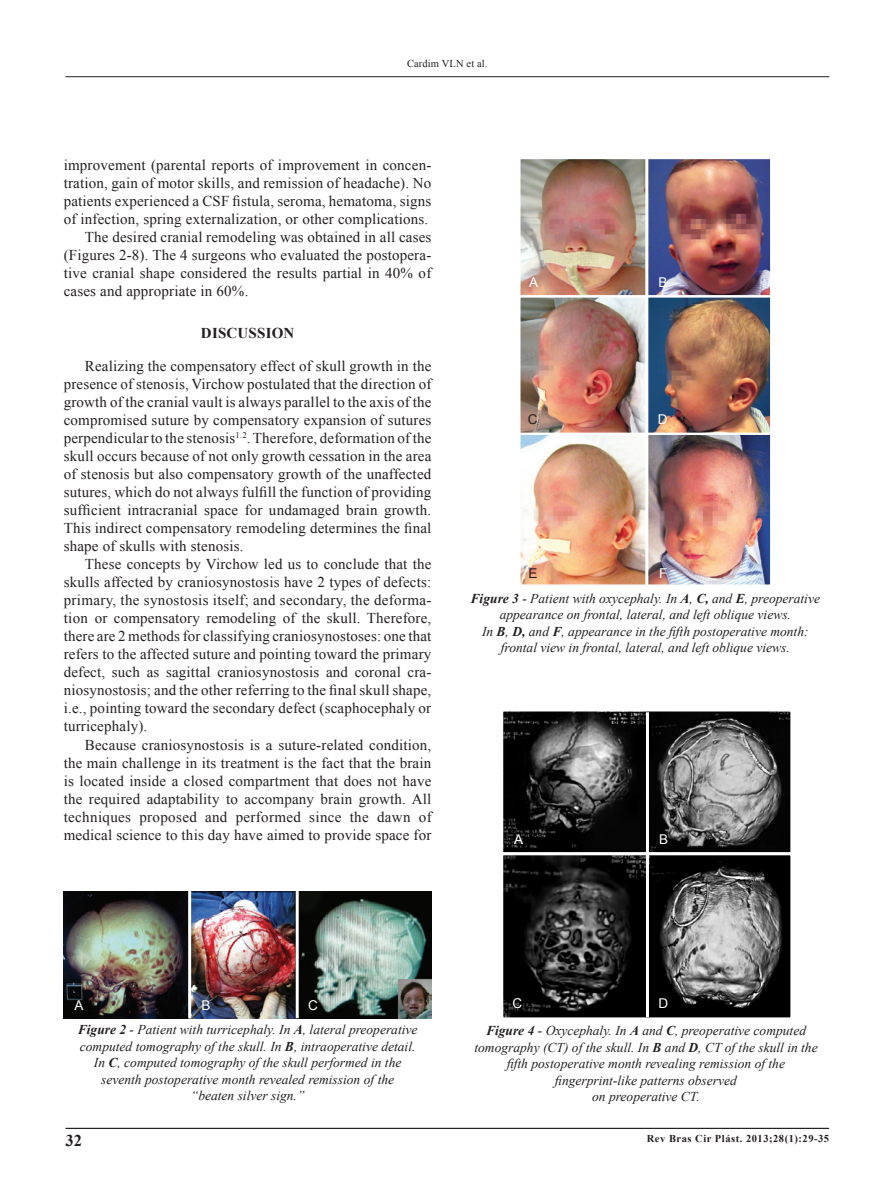
<style>
.page{position:relative;width:893px;height:1191px;background:#fff}
.page>*{position:absolute;margin:0;border:0;box-sizing:border-box;transform-origin:0 0}
.t1{font:700 16.5px "Times New Roman";color:#231f20}
.t2{font:15px/18px "Times New Roman";letter-spacing:.01em;color:#231f20;text-align:justify}
.t3{font:700 15px "Times New Roman";letter-spacing:.015em;color:#231f20}
.t4{font:italic 13.5px/16.5px "Times New Roman";color:#231f20;text-align:center}
.t5{font:13.5px "Arial";color:#fff}
.t6{font:13.5px "Arial";color:#231f20}
.t7{font:700 10.5px "Times New Roman";letter-spacing:.05em;color:#231f20}
.t8{font:10.5px "Times New Roman";letter-spacing:.01em;color:#231f20}
.s1{font-weight:700}
</style>
<div class="page">
<hr style="left:65px;top:1128px;width:764px;height:1px;background:#231f20">
<hr style="left:65px;top:76px;width:764px;height:1px;background:#231f20">
<img style="left:64px;top:891px;width:367px;height:127px">
<hr style="left:188px;top:891px;width:3px;height:127px;background:#fff">
<hr style="left:296px;top:891px;width:3px;height:127px;background:#fff">
<img style="left:521px;top:160px;width:248px;height:424px">
<div style="left:518px;top:157px;width:254px;height:140px;border:2px solid #fff"></div>
<div style="left:518px;top:295px;width:254px;height:141px;border:2px solid #fff"></div>
<div style="left:518px;top:432px;width:254px;height:155px;border:2px solid #fff"></div>
<hr style="left:645px;top:152px;width:3px;height:435px;background:#fff">
<img style="left:504px;top:712px;width:285px;height:304px">
<div style="left:500px;top:708px;width:293px;height:147px;border:3px solid #fff"></div>
<div style="left:500px;top:852px;width:293px;height:168px;border:3px solid #fff"></div>
<hr style="left:646px;top:712px;width:3px;height:305px;background:#fff">
<p class="t8" style="left:407px;top:57px;width:82px">Cardim VLN et al.</p>
<p class="t2" style="left:64px;top:156px;width:369px">improvement (parental reports of improvement in concen-</p>
<p class="t2" style="left:64px;top:174px;width:369px">tration, gain of motor skills, and remission of headache). No</p>
<p class="t2" style="left:64px;top:192px;width:369px">patients experienced a CSF fistula, seroma, hematoma, signs</p>
<p class="t2" style="left:64px;top:210px;width:366px">of infection, spring externalization, or other complications.</p>
<p class="t2" style="left:85px;top:228px;width:348px">The desired cranial remodeling was obtained in all cases</p>
<p class="t2" style="left:64px;top:246px;width:369px">(Figures 2-8). The 4 surgeons who evaluated the postopera-</p>
<p class="t2" style="left:64px;top:264px;width:369px">tive cranial shape considered the results partial in 40% of</p>
<p class="t2" style="left:64px;top:282px;width:186px">cases and appropriate in 60%.</p>
<p class="t3" style="left:201px;top:323px;width:95px">DISCUSSION</p>
<p class="t2" style="left:64px;top:357px;width:369px;text-indent:21px">Realizing the compensatory effect of skull growth in the presence of stenosis, Virchow postulated that the direction of growth of the cranial vault is always parallel to the axis of the compromised suture by compensatory expansion of sutures perpendicular to the stenosis<sup>1.2</sup>. Therefore, deformation of the skull occurs because of not only growth cessation in the area of stenosis but also compensatory growth of the unaffected sutures, which do not always fulfill the function of providing sufficient intracranial space for undamaged brain growth.<br>This indirect compensatory remodeling determines the final shape of skulls with stenosis.</p>
<p class="t2" style="left:64px;top:555px;width:369px;text-align:left;text-indent:21px">These concepts by Virchow led us to conclude that the skulls affected by craniosynostosis have 2 types of defects: primary, the synostosis itself; and secondary, the deforma----- tion or compensatory remodeling of the skull. Therefore, there are 2 methods for classifying craniosynostoses: one that refers to the affected suture and pointing toward the primary defect, such as sagittal craniosynostosis and coronal cra-- niosynostosis; and the other referring to the final skull shape, i.e., pointing toward the secondary defect (scaphocephaly or turricephaly).</p>
<p class="t2" style="left:64px;top:735px;width:369px;text-indent:21px">Because craniosynostosis is a suture-related condition, the main challenge in its treatment is the fact that the brain is located inside a closed compartment that does not have the required adaptability to accompany brain growth. All techniques proposed and performed since the dawn of medical science to this day have aimed to provide space for</p>
<p class="t5" style="left:529px;top:273px;width:11px">A</p>
<p class="t6" style="left:528px;top:410px;width:11px">C</p>
<p class="t5" style="left:658px;top:273px;width:11px">B</p>
<p class="t5" style="left:658px;top:410px;width:11px">D</p>
<p class="t5" style="left:659px;top:565px;width:10px">F</p>
<p class="t4" style="left:471px;top:589px;width:351px"><span class="s1">Figure 3</span> - Patient with oxycephaly. In <span class="s1">A</span>, <span class="s1">C,</span> and <span class="s1">E</span>, preoperative appearance on frontal, lateral, and left oblique views.<br>In <span class="s1">B</span>, <span class="s1">D,</span> and <span class="s1">F</span>, appearance in the fifth postoperative month: frontal view in frontal, lateral, and left oblique views.</p>
<p class="t6" style="left:528px;top:565px;width:11px">E</p>
<p class="t5" style="left:514px;top:830px;width:11px">A</p>
<p class="t5" style="left:659px;top:830px;width:11px">B</p>
<p class="t5" style="left:75px;top:996px;width:11px">A</p>
<p class="t5" style="left:201px;top:996px;width:11px">B</p>
<p class="t5" style="left:308px;top:996px;width:11px">C</p>
<p class="t4" style="left:78px;top:1021px;width:341px"><span class="s1">Figure 2</span> - Patient with turricephaly. In <span class="s1">A</span>, lateral preoperative computed tomography of the skull. In <span class="s1">B</span>, intraoperative detail.<br>In <span class="s1">C</span>, computed tomography of the skull performed in the seventh postoperative month revealed remission of the “beaten silver sign.”</p>
<p class="t5" style="left:512px;top:994px;width:11px">C</p>
<p class="t5" style="left:658px;top:994px;width:11px">D</p>
<p class="t4" style="left:474px;top:1022px;width:345px"><span class="s1">Figure 4</span> - Oxycephaly. In <span class="s1">A</span> and <span class="s1">C</span>, preoperative computed tomography (CT) of the skull. In <span class="s1">B</span> and <span class="s1">D</span>, CT of the skull in the fifth postoperative month revealing remission of the fingerprint-like patterns observed<br>on preoperative CT.</p>
<p class="t1" style="left:65px;top:1129px;width:18px">32</p>
<p class="t7" style="left:647px;top:1131px;width:184px">Rev Bras Cir Plást. 2013;28(1):29-35</p>
</div>
